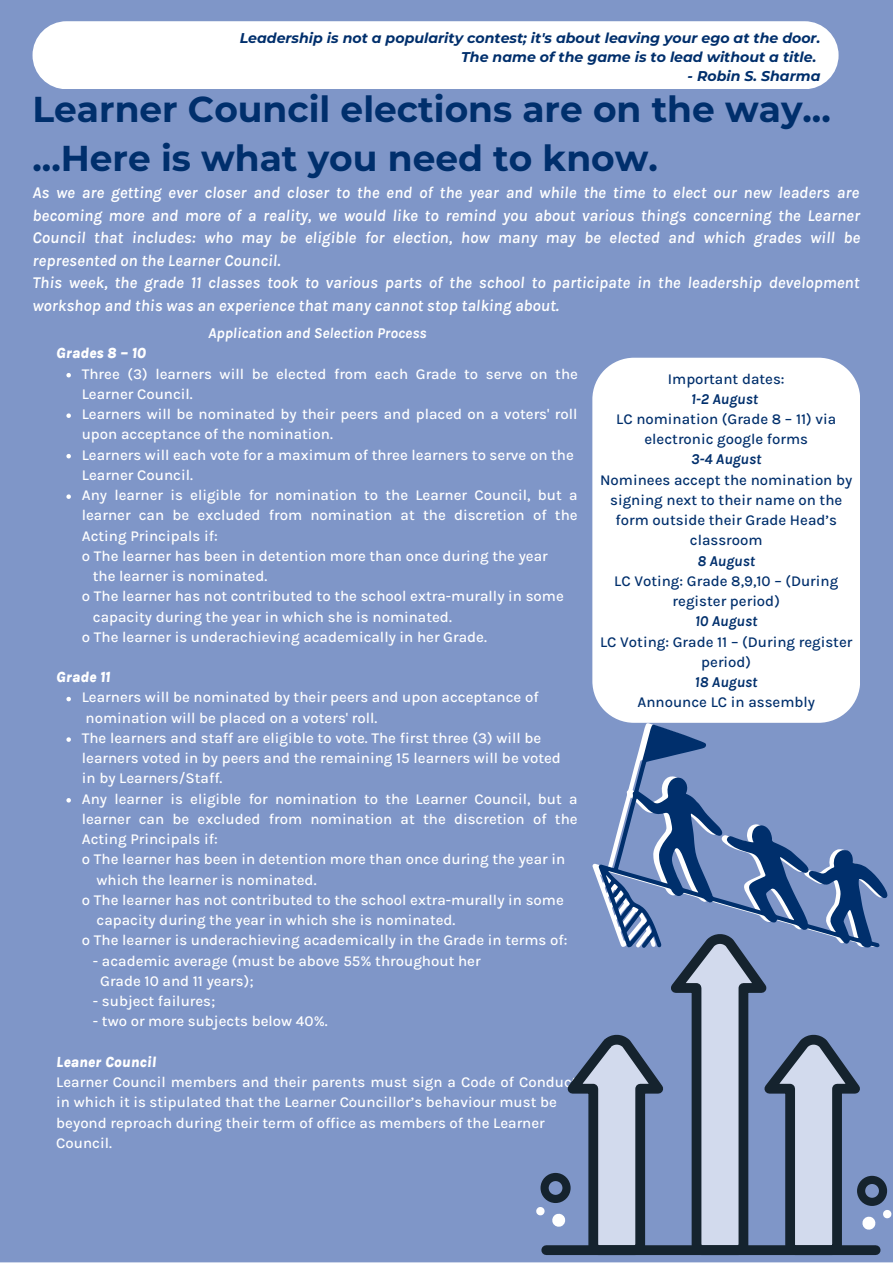
<style>
.page{position:relative;width:893px;height:1264px;background:#fff}
.page>*{position:absolute;margin:0;border:0;box-sizing:border-box;transform-origin:0 0}
.t1{font:700 36px/49.5px "Montserrat";color:#002f6c}
.t2{font:italic 600 16.5px/22.5px "Karla";color:#fff}
.t3{font:500 15px/20.2px "Karla";color:#fff}
.t4{font:500 15px/20.2px "Karla";color:#002f6c;text-align:center}
.t5{font:italic 700 15px "Karla";color:#002f6c}
.t6{font:italic 700 15px "Karla";color:#fff}
.t7{font:italic 800 15px "Karla";color:#fff}
.t8{font:italic 700 14.1px/19px "Montserrat";color:#002f6c;text-align:right}
</style>
<div class="page">
<div style="left:0;top:0;width:892px;height:1262px;background:#7f96c8"></div>
<div style="left:33px;top:21px;width:805px;height:68px;background:#fff;border-radius:34px"></div>
<svg style="left:592px;top:358px;width:268px;height:364px"></svg>
<svg style="left:66px;top:373px;width:5px;height:4px"></svg>
<svg style="left:66px;top:413px;width:5px;height:5px"></svg>
<svg style="left:66px;top:454px;width:5px;height:4px"></svg>
<svg style="left:66px;top:494px;width:5px;height:5px"></svg>
<svg style="left:66px;top:697px;width:5px;height:4px"></svg>
<svg style="left:66px;top:737px;width:5px;height:4px"></svg>
<svg style="left:66px;top:798px;width:5px;height:4px"></svg>
<div style="left:592px;top:723px;width:291px;height:209px;background:#7f96c8"></div>
<svg style="left:598px;top:724px;width:289px;height:224px;background:#6b86b7"></svg>
<div style="left:857px;top:1175px;width:30px;height:30px;border:8px solid #15232e;border-radius:50%"></div>
<svg style="left:882px;top:1209px;width:9px;height:9px"></svg>
<div style="left:540px;top:1172px;width:30px;height:30px;border:8px solid #15232e;border-radius:50%"></div>
<svg style="left:551px;top:932px;width:325px;height:322px;background:#7d8eaf"></svg>
<svg style="left:535px;top:1206px;width:10px;height:9px"></svg>
<p class="t8" style="left:240px;top:29px;width:582px">Leadership is not a popularity contest; it's about leaving your ego at the door.<br>The name of the game is to lead without a title.</p>
<p class="t8" style="left:687px;top:67px;width:134px">- Robin S. Sharma</p>
<h1 class="t1" style="left:33px;top:84px;width:799px">Learner Council elections are on the way... ...Here is what you need to know.</h1>
<p class="t2" style="left:33px;top:182px;width:829px">As we are getting ever closer and closer to the end of the year and while the time to elect our new leaders are becoming more and more of a reality, we would like to remind you about various things concerning the Learner Council that includes: who may be eligible for election, how many may be elected and which grades will be represented on the Learner Council.<br>This week, the grade 11 classes took to various parts of the school to participate in the leadership development workshop and this was an experience that many cannot stop talking about.</p>
<p class="t7" style="left:56px;top:344px;width:91px">Grades 8 – 10</p>
<p class="t6" style="left:208px;top:324px;width:220px">Application and Selection Process</p>
<p class="t3" style="left:82px;top:363px;width:497px">Three (3) learners will be elected from each Grade to serve on the Learner Council.<br>Learners will be nominated by their peers and placed on a voters' roll upon acceptance of the nomination.<br>Learners will each vote for a maximum of three learners to serve on the</p>
<p class="t3" style="left:82px;top:485px;width:497px;text-align:justify">Any learner is eligible for nomination to the Learner Council, but a learner can be excluded from nomination at the discretion of the Acting Principals if:</p>
<p class="t3" style="left:82px;top:464px;width:113px">Learner Council.</p>
<p class="t3" style="left:82px;top:545px;width:467px">o The learner has been in detention more than once during the year</p>
<p class="t3" style="left:93px;top:566px;width:176px">the learner is nominated.</p>
<p class="t3" style="left:82px;top:586px;width:483px">o The learner has not contributed to the school extra-murally in some</p>
<p class="t3" style="left:93px;top:606px;width:360px">capacity during the year in which she is nominated.</p>
<p class="t3" style="left:82px;top:626px;width:406px">o The learner is underachieving academically in her Grade.</p>
<p class="t7" style="left:56px;top:668px;width:56px">Grade 11</p>
<p class="t3" style="left:86px;top:707px;width:293px">nomination will be placed on a voters' roll.</p>
<p class="t3" style="left:82px;top:748px;width:480px">learners voted in by peers and the remaining 15 learners will be voted in by Learners/Staff.</p>
<p class="t3" style="left:82px;top:687px;width:458px">Learners will be nominated by their peers and upon acceptance of</p>
<p class="t3" style="left:82px;top:727px;width:461px">The learners and staff are eligible to vote. The first three (3) will be</p>
<p class="t3" style="left:82px;top:788px;width:497px;text-align:justify">Any learner is eligible for nomination to the Learner Council, but a learner can be excluded from nomination at the discretion of the Acting Principals if:</p>
<p class="t3" style="left:82px;top:849px;width:485px">o The learner has been in detention more than once during the year in</p>
<p class="t3" style="left:96px;top:869px;width:221px">which the learner is nominated.</p>
<p class="t3" style="left:82px;top:889px;width:483px">o The learner has not contributed to the school extra-murally in some</p>
<p class="t3" style="left:96px;top:910px;width:360px">capacity during the year in which she is nominated.</p>
<p class="t3" style="left:82px;top:930px;width:487px">o The learner is underachieving academically in the Grade in terms of:</p>
<p class="t3" style="left:100px;top:950px;width:382px;text-indent:-7px">- academic average (must be above 55% throughout her<br>Grade 10 and 11 years);</p>
<p class="t3" style="left:93px;top:991px;width:124px">- subject failures;</p>
<p class="t3" style="left:93px;top:1011px;width:236px">- two or more subjects below 40%.</p>
<p class="t7" style="left:56px;top:1053px;width:101px">Leaner Council</p>
<p class="t3" style="left:56px;top:1071px;width:523px">Learner Council members and their parents must sign a Code of Conduct in which it is stipulated that the Learner Councillor’s behaviour must be beyond reproach during their term of office as members of the Learner Council.</p>
<p class="t4" style="left:667px;top:368px;width:118px">Important dates:</p>
<p class="t5" style="left:691px;top:390px;width:69px">1-2 August</p>
<p class="t4" style="left:616px;top:409px;width:221px">LC nomination (Grade 8 – 11) via electronic google forms</p>
<p class="t5" style="left:691px;top:450px;width:72px">3-4 August</p>
<p class="t4" style="left:600px;top:469px;width:254px">Nominees accept the nomination by signing next to their name on the form outside their Grade Head’s classroom</p>
<p class="t5" style="left:697px;top:552px;width:59px">8 August</p>
<p class="t4" style="left:614px;top:571px;width:226px">LC Voting: Grade 8,9,10 – (During register period)</p>
<p class="t5" style="left:695px;top:612px;width:64px">10 August</p>
<p class="t4" style="left:600px;top:631px;width:254px">LC Voting: Grade 11 – (During register period)</p>
<p class="t5" style="left:695px;top:673px;width:64px">18 August</p>
<p class="t4" style="left:637px;top:692px;width:179px">Announce LC in assembly</p>
</div>
